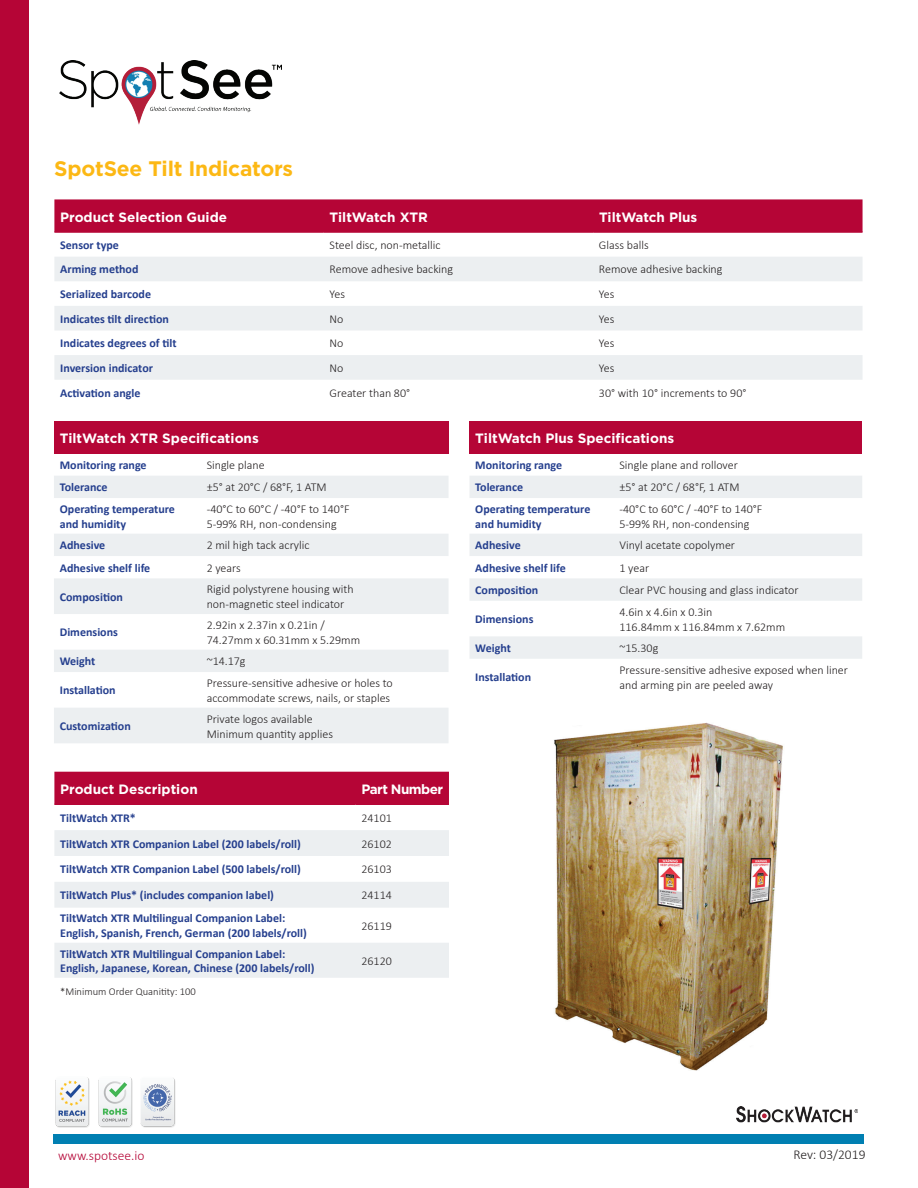
<style>
.page{position:relative;width:918px;height:1188px;background:#fff}
.page>*{position:absolute;margin:0;border:0;box-sizing:border-box;transform-origin:0 0}
.t1{font:700 21px "Gotham";letter-spacing:-.01em;color:#fcb814}
.t2{font:700 13.5px "Gotham";color:#fff}
.t3{font:300 13.5px "Calibri";color:#b50536}
.t4{font:300 13.5px "Calibri";color:#231f20}
.t5{font:700 13.5px "Gotham";letter-spacing:-.04em;color:#fff}
.t6{font:300 12px/15px "Calibri";color:#231f20}
.t7{font:700 12px/14.4px "Calibri";color:#253f8e}
.t8{font:300 10.5px "Calibri";color:#231f20}
</style>
<div class="page">
<img style="left:60px;top:60px;width:222px;height:65px">
<div style="left:0;top:0;width:29px;height:1188px;background:#b50536"></div>
<div style="left:54px;top:199px;width:809px;height:32px;background:#b50536"></div>
<svg style="left:54px;top:257px;width:809px;height:123px;fill:#eceff1"></svg>
<hr style="left:54px;top:231px;width:270px;height:2px;background:#b50536">
<hr style="left:324px;top:231px;width:269px;height:2px;background:#b50536">
<hr style="left:593px;top:231px;width:270px;height:2px;background:#b50536">
<div style="left:54px;top:421px;width:395px;height:32px;background:#b50536"></div>
<svg style="left:54px;top:476px;width:395px;height:267px;fill:#eceff1"></svg>
<hr style="left:54px;top:453px;width:147px;height:1px;background:#b50536">
<hr style="left:201px;top:453px;width:248px;height:1px;background:#b50536">
<div style="left:469px;top:421px;width:393px;height:32px;background:#b50536"></div>
<svg style="left:470px;top:476px;width:392px;height:183px"></svg>
<div style="left:54px;top:772px;width:395px;height:32px;background:#b50536"></div>
<svg style="left:54px;top:830px;width:395px;height:148px;fill:#eceff1"></svg>
<hr style="left:54px;top:804px;width:302px;height:1px;background:#b50536">
<hr style="left:356px;top:804px;width:93px;height:1px;background:#b50536">
<img style="left:554px;top:722px;width:229px;height:349px">
<div style="left:54px;top:1134px;width:810px;height:9px;background:#007fb2"></div>
<img style="left:737px;top:1106px;width:121px;height:16px">
<img style="left:55px;top:1077px;width:35px;height:51px">
<img style="left:140px;top:1078px;width:35px;height:50px">
<img style="left:98px;top:1077px;width:35px;height:51px">
<h1 class="t1" style="left:54px;top:156px;width:240px">SpotSee Tilt Indicators</h1>
<p class="t2" style="left:60px;top:209px;width:168px">Product Selection Guide</p>
<p class="t2" style="left:330px;top:209px;width:100px">TiltWatch XTR</p>
<p class="t2" style="left:599px;top:209px;width:100px">TiltWatch Plus</p>
<p class="t7" style="left:60px;top:238px;width:60px">Sensor type</p>
<p class="t6" style="left:330px;top:237px;width:113px">Steel disc, non-metallic</p>
<p class="t6" style="left:599px;top:237px;width:51px">Glass balls</p>
<p class="t7" style="left:60px;top:262px;width:80px">Arming method</p>
<p class="t6" style="left:330px;top:261px;width:125px">Remove adhesive backing</p>
<p class="t6" style="left:599px;top:261px;width:125px">Remove adhesive backing</p>
<p class="t7" style="left:60px;top:287px;width:92px">Serialized barcode</p>
<p class="t6" style="left:330px;top:286px;width:17px">Yes</p>
<p class="t6" style="left:599px;top:286px;width:17px">Yes</p>
<p class="t7" style="left:60px;top:312px;width:110px">Indicates tilt direction</p>
<p class="t6" style="left:330px;top:311px;width:15px">No</p>
<p class="t6" style="left:599px;top:311px;width:17px">Yes</p>
<p class="t7" style="left:60px;top:336px;width:118px">Indicates degrees of tilt</p>
<p class="t6" style="left:330px;top:335px;width:15px">No</p>
<p class="t6" style="left:599px;top:335px;width:17px">Yes</p>
<p class="t7" style="left:60px;top:361px;width:94px">Inversion indicator</p>
<p class="t6" style="left:330px;top:360px;width:15px">No</p>
<p class="t6" style="left:599px;top:360px;width:17px">Yes</p>
<p class="t7" style="left:60px;top:385px;width:82px">Activation angle</p>
<p class="t6" style="left:330px;top:384px;width:82px">Greater than 80°</p>
<p class="t6" style="left:599px;top:384px;width:149px">30° with 10° increments to 90°</p>
<p class="t2" style="left:60px;top:431px;width:201px">TiltWatch XTR Specifications</p>
<p class="t7" style="left:60px;top:458px;width:88px">Monitoring range</p>
<p class="t6" style="left:207px;top:457px;width:59px">Single plane</p>
<p class="t7" style="left:60px;top:480px;width:49px">Tolerance</p>
<p class="t6" style="left:207px;top:479px;width:122px">±5° at 20°C / 68°F, 1 ATM</p>
<p class="t7" style="left:60px;top:502px;width:117px">Operating temperature and humidity</p>
<p class="t6" style="left:207px;top:501px;width:144px">-40°C to 60°C / -40°F to 140°F<br>5-99% RH, non-condensing</p>
<p class="t7" style="left:60px;top:538px;width:47px">Adhesive</p>
<p class="t6" style="left:207px;top:537px;width:104px">2 mil high tack acrylic</p>
<p class="t7" style="left:60px;top:561px;width:92px">Adhesive shelf life</p>
<p class="t6" style="left:207px;top:560px;width:36px">2 years</p>
<p class="t7" style="left:60px;top:590px;width:65px">Composition</p>
<p class="t6" style="left:207px;top:581px;width:148px">Rigid polystyrene housing with non-magnetic steel indicator</p>
<p class="t7" style="left:60px;top:625px;width:60px">Dimensions</p>
<p class="t6" style="left:207px;top:617px;width:155px">2.92in x 2.37in x 0.21in /<br>74.27mm x 60.31mm x 5.29mm</p>
<p class="t7" style="left:60px;top:654px;width:37px">Weight</p>
<p class="t6" style="left:207px;top:653px;width:40px">~14.17g</p>
<p class="t7" style="left:60px;top:683px;width:57px">Installation</p>
<p class="t6" style="left:207px;top:675px;width:188px">Pressure-sensitive adhesive or holes to accommodate screws, nails, or staples</p>
<p class="t7" style="left:60px;top:719px;width:72px">Customization</p>
<p class="t6" style="left:207px;top:710px;width:128px">Private logos available<br>Minimum quantity applies</p>
<p class="t2" style="left:475px;top:431px;width:200px">TiltWatch Plus Specifications</p>
<p class="t7" style="left:475px;top:458px;width:88px">Monitoring range</p>
<p class="t6" style="left:619px;top:457px;width:120px">Single plane and rollover</p>
<p class="t7" style="left:475px;top:480px;width:49px">Tolerance</p>
<p class="t6" style="left:619px;top:479px;width:122px">±5° at 20°C / 68°F, 1 ATM</p>
<p class="t7" style="left:475px;top:502px;width:117px">Operating temperature and humidity</p>
<p class="t6" style="left:619px;top:501px;width:144px">-40°C to 60°C / -40°F to 140°F<br>5-99% RH, non-condensing</p>
<p class="t7" style="left:475px;top:538px;width:47px">Adhesive</p>
<p class="t6" style="left:619px;top:537px;width:117px">Vinyl acetate copolymer</p>
<p class="t7" style="left:475px;top:561px;width:92px">Adhesive shelf life</p>
<p class="t6" style="left:619px;top:560px;width:31px">1 year</p>
<p class="t7" style="left:475px;top:583px;width:65px">Composition</p>
<p class="t6" style="left:619px;top:582px;width:181px">Clear PVC housing and glass indicator</p>
<p class="t7" style="left:475px;top:612px;width:60px">Dimensions</p>
<p class="t6" style="left:619px;top:604px;width:167px">4.6in x 4.6in x 0.3in<br>116.84mm x 116.84mm x 7.62mm</p>
<p class="t7" style="left:475px;top:641px;width:37px">Weight</p>
<p class="t6" style="left:619px;top:640px;width:40px">~15.30g</p>
<p class="t7" style="left:475px;top:670px;width:57px">Installation</p>
<p class="t6" style="left:619px;top:662px;width:230px">Pressure-sensitive adhesive exposed when liner and arming pin are peeled away</p>
<p class="t2" style="left:60px;top:782px;width:139px">Product Description</p>
<p class="t5" style="left:361px;top:782px;width:83px">Part Number</p>
<p class="t7" style="left:60px;top:811px;width:77px">TiltWatch XTR*</p>
<p class="t6" style="left:361px;top:810px;width:32px">24101</p>
<p class="t7" style="left:60px;top:836px;width:242px">TiltWatch XTR Companion Label (200 labels/roll)</p>
<p class="t6" style="left:361px;top:836px;width:32px">26102</p>
<p class="t7" style="left:60px;top:862px;width:242px">TiltWatch XTR Companion Label (500 labels/roll)</p>
<p class="t6" style="left:361px;top:861px;width:32px">26103</p>
<p class="t7" style="left:60px;top:888px;width:215px">TiltWatch Plus* (includes companion label)</p>
<p class="t6" style="left:361px;top:887px;width:32px">24114</p>
<p class="t7" style="left:60px;top:911px;width:248px">TiltWatch XTR Multilingual Companion Label:<br>English, Spanish, French, German (200 labels/roll)</p>
<p class="t6" style="left:361px;top:918px;width:32px">26119</p>
<p class="t7" style="left:60px;top:946px;width:256px">TiltWatch XTR Multilingual Companion Label:<br>English, Japanese, Korean, Chinese (200 labels/roll)</p>
<p class="t6" style="left:361px;top:953px;width:32px">26120</p>
<p class="t8" style="left:60px;top:985px;width:137px">*Minimum Order Quanitity: 100</p>
<p class="t3" style="left:58px;top:1147px;width:88px">www.spotsee.io</p>
<p class="t4" style="left:793px;top:1147px;width:74px">Rev: 03/2019</p>
</div>
